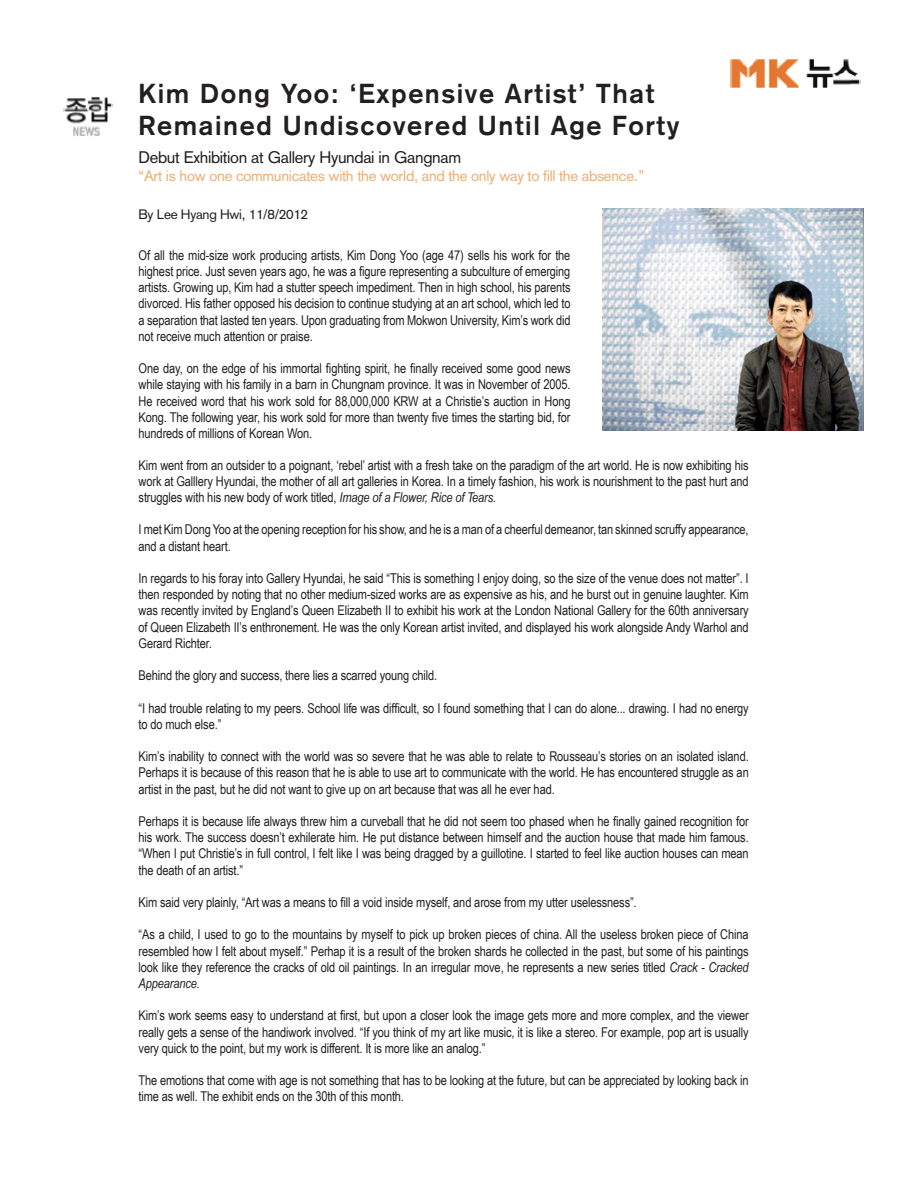
<style>
.page{position:relative;width:918px;height:1188px;background:#fff}
.page>*{position:absolute;margin:0;border:0;box-sizing:border-box;transform-origin:0 0}
.t1{font:700 27px/32.4px "Akzidenz Grotesk";letter-spacing:.06em;color:#231f20}
.t2{font:16.5px "Akzidenz Grotesk";letter-spacing:-.02em;color:#231f20}
.t3{font:15px "Akzidenz Grotesk";letter-spacing:-.02em;color:#eeae72}
.t4{font:13.5px/16.2px "Arial Narrow";letter-spacing:-.01em;color:#231f20;text-align:justify}
.t5{font:13.5px "Akzidenz Grotesk";letter-spacing:-.02em;color:#231f20}
.s1{font-style:italic}
</style>
<div class="page">
<img style="left:730px;top:59px;width:131px;height:29px">
<img style="left:63px;top:97px;width:51px;height:39px">
<img style="left:603px;top:209px;width:261px;height:221px">
<p class="t1" style="left:139px;top:77px;width:542px">Kim Dong Yoo: ‘Expensive Artist’ That<br>Remained Undiscovered Until Age Forty</p>
<p class="t2" style="left:139px;top:147px;width:324px">Debut Exhibition at Gallery Hyundai in Gangnam</p>
<p class="t3" style="left:139px;top:167px;width:507px">“Art is how one communicates with the world, and the only way to fill the absence.”</p>
<p class="t5" style="left:139px;top:206px;width:171px">By Lee Hyang Hwi, 11/8/2012</p>
<p class="t4" style="left:139px;top:247px;width:433px">Of all the mid-size work producing artists, Kim Dong Yoo (age 47) sells his work for the highest price. Just seven years ago, he was a figure representing a subculture of emerging artists. Growing up, Kim had a stutter speech impediment. Then in high school, his parents divorced. His father opposed his decision to continue studying at an art school, which led to a separation that lasted ten years. Upon graduating from Mokwon University, Kim’s work did not receive much attention or praise.</p>
<p class="t4" style="left:139px;top:360px;width:434px">One day, on the edge of his immortal fighting spirit, he finally received some good news while staying with his family in a barn in Chungnam province. It was in November of 2005.<br>He received word that his work sold for 88,000,000 KRW at a Christie’s auction in Hong Kong. The following year, his work sold for more than twenty five times the starting bid, for hundreds of millions of Korean Won.</p>
<p class="t4" style="left:139px;top:456px;width:612px">Kim went from an outsider to a poignant, ‘rebel’ artist with a fresh take on the paradigm of the art world. He is now exhibiting his work at Galllery Hyundai, the mother of all art galleries in Korea. In a timely fashion, his work is nourishment to the past hurt and struggles with his new body of work titled, <span class="s1">Image of a Flower, Rice of Tears.</span></p>
<p class="t4" style="left:139px;top:521px;width:611px">I met Kim Dong Yoo at the opening reception for his show, and he is a man of a cheerful demeanor, tan skinned scruffy appearance, and a distant heart.</p>
<p class="t4" style="left:139px;top:570px;width:612px">In regards to his foray into Gallery Hyundai, he said “This is something I enjoy doing, so the size of the venue does not matter”. I then responded by noting that no other medium-sized works are as expensive as his, and he burst out in genuine laughter. Kim was recently invited by England’s Queen Elizabeth II to exhibit his work at the London National Gallery for the 60th anniversary of Queen Elizabeth II’s enthronement. He was the only Korean artist invited, and displayed his work alongside Andy Warhol and Gerard Richter.</p>
<p class="t4" style="left:139px;top:667px;width:300px">Behind the glory and success, there lies a scarred young child.</p>
<p class="t4" style="left:139px;top:699px;width:612px">“I had trouble relating to my peers. School life was difficult, so I found something that I can do alone... drawing. I had no energy to do much else.”</p>
<p class="t4" style="left:139px;top:748px;width:612px">Kim’s inability to connect with the world was so severe that he was able to relate to Rousseau’s stories on an isolated island.<br>Perhaps it is because of this reason that he is able to use art to communicate with the world. He has encountered struggle as an artist in the past, but he did not want to give up on art because that was all he ever had.</p>
<p class="t4" style="left:139px;top:813px;width:612px">Perhaps it is because life always threw him a curveball that he did not seem too phased when he finally gained recognition for his work. The success doesn’t exhilerate him. He put distance between himself and the auction house that made him famous. “When I put Christie’s in full control, I felt like I was being dragged by a guillotine. I started to feel like auction houses can mean the death of an artist.”</p>
<p class="t4" style="left:139px;top:894px;width:500px">Kim said very plainly, “Art was a means to fill a void inside myself, and arose from my utter uselessness”.</p>
<p class="t4" style="left:139px;top:926px;width:612px">“As a child, I used to go to the mountains by myself to pick up broken pieces of china. All the useless broken piece of China resembled how I felt about myself.” Perhap it is a result of the broken shards he collected in the past, but some of his paintings look like they reference the cracks of old oil paintings. In an irregular move, he represents a new series titled <span class="s1">Crack - Cracked Appearance.</span></p>
<p class="t4" style="left:139px;top:1007px;width:612px">Kim’s work seems easy to understand at first, but upon a closer look the image gets more and more complex, and the viewer really gets a sense of the handiwork involved. “If you think of my art like music, it is like a stereo. For example, pop art is usually very quick to the point, but my work is different. It is more like an analog.”</p>
<p class="t4" style="left:139px;top:1072px;width:611px">The emotions that come with age is not something that has to be looking at the future, but can be appreciated by looking back in time as well. The exhibit ends on the 30th of this month.</p>
</div>
